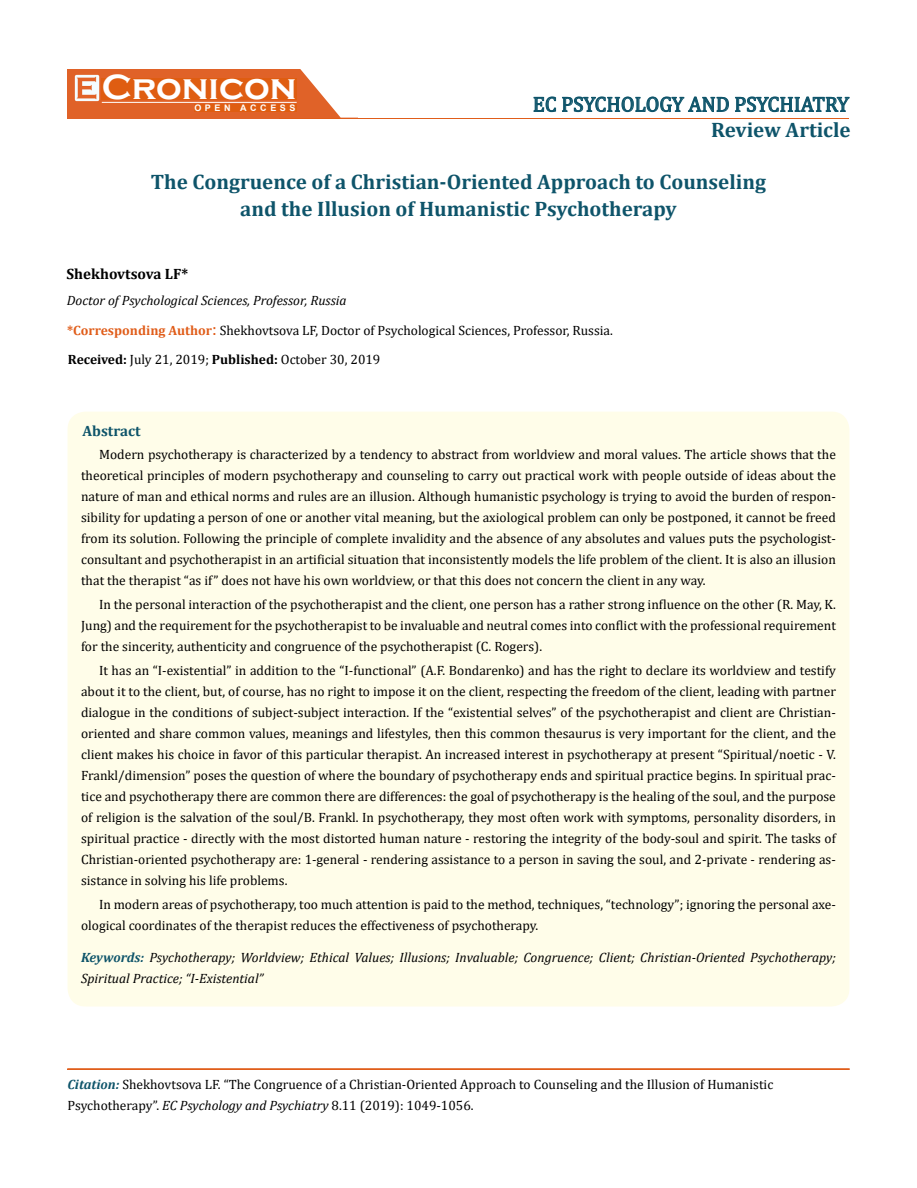
<style>
.page{position:relative;width:917px;height:1188px;background:#fff}
.page>*{position:absolute;margin:0;border:0;box-sizing:border-box;transform-origin:0 0}
.t1{font:700 36px "Copperplate Gothic";color:#fff}
.t2{font:700 21px/27px "Cambria";color:#0e546a;text-align:center}
.t3{font:21px "Cambria";color:#0e546a}
.t4{font:700 15px "Cambria";color:#000}
.t5{font:700 15px "Cambria";color:#0e546a}
.t6{font:13.5px/21px "Cambria";color:#000}
.t7{font:italic 13.5px/21px "Cambria";color:#000}
.t8{font:700 9px "Arial";letter-spacing:.4em;color:#fff}
.s1{font-weight:700;color:#e05d1a}
.s2{font-size:18px;color:#e05d1a}
.s3{font-weight:700}
.s4{font-weight:700;color:#0e546a}
.s5{font-weight:700;font-style:italic;color:#0e546a}
.s6{font-style:italic}
</style>
<div class="page">
<div style="left:67px;top:70px;width:290px;height:49px;background:#e06228"></div>
<svg style="left:300px;top:69px;width:58px;height:49px"></svg>
<img style="left:75px;top:75px;width:24px;height:26px">
<div style="left:102px;top:79px;width:195px;height:21px;background:#df5d11"></div>
<div style="left:194px;top:105px;width:103px;height:7px;background:#df5d11"></div>
<svg style="left:533px;top:97px;width:23px;height:15px"></svg>
<svg style="left:562px;top:97px;width:287px;height:15px"></svg>
<hr style="left:102px;top:102px;width:194px;height:1px;background:#fff">
<hr style="left:279px;top:118px;width:569px;height:1px;background:#e05d1a">
<div style="left:67px;top:1069px;width:782px;height:1px;border:1px solid #e05d1a"></div>
<div style="left:68px;top:412px;width:781px;height:595px;background:#fffde9;border-radius:18px"></div>
<h1 class="t1" style="left:102px;top:68px;width:196px">Cronicon</h1>
<p class="t8" style="left:194px;top:102px;width:103px">OPEN ACCESS</p>
<h2 class="t3" style="left:532px;top:92px;width:318px">EC PSYCHOLOGY AND PSYCHIATRY</h2>
<h2 class="t2" style="left:711px;top:116px;width:141px">Review Article</h2>
<h2 class="t2" style="left:151px;top:168px;width:616px">The Congruence of a Christian-Oriented Approach to Counseling and the Illusion of Humanistic Psychotherapy</h2>
<p class="t4" style="left:67px;top:263px;width:123px">Shekhovtsova LF*</p>
<p class="t7" style="left:67px;top:289px;width:281px">Doctor of Psychological Sciences, Professor, Russia</p>
<p class="t6" style="left:67px;top:316px;width:547px;line-height:29px"><span class="s1">*Corresponding Author</span><span class="s2">:</span> Shekhovtsova LF, Doctor of Psychological Sciences, Professor, Russia.<br><span class="s3">Received:</span> July 21, 2019; <span class="s3">Published:</span> October 30, 2019</p>
<p class="t5" style="left:83px;top:420px;width:60px">Abstract</p>
<p class="t6" style="left:81px;top:444px;width:756px;text-align:justify;text-indent:18px">Modern psychotherapy is characterized by a tendency to abstract from worldview and moral values. The article shows that the theoretical principles of modern psychotherapy and counseling to carry out practical work with people outside of ideas about the nature of man and ethical norms and rules are an illusion. Although humanistic psychology is trying to avoid the burden of respon&shy;sibility for updating a person of one or another vital meaning, but the axiological problem can only be postponed, it cannot be freed from its solution. Following the principle of complete invalidity and the absence of any absolutes and values puts the psychologist&shy;consultant and psychotherapist in an artificial situation that inconsistently models the life problem of the client. It is also an illusion that the therapist “as if” does not have his own worldview, or that this does not concern the client in any way.</p>
<p class="t6" style="left:81px;top:594px;width:756px;text-align:justify;text-indent:18px">In the personal interaction of the psychotherapist and the client, one person has a rather strong influence on the other (R. May, K.<br>Jung) and the requirement for the psychotherapist to be invaluable and neutral comes into conflict with the professional requirement for the sincerity, authenticity and congruence of the psychotherapist (C. Rogers).</p>
<p class="t6" style="left:81px;top:660px;width:756px;text-align:justify;text-indent:18px">It has an “I-existential” in addition to the “I-functional” (A.F. Bondarenko) and has the right to declare its worldview and testify about it to the client, but, of course, has no right to impose it on the client, respecting the freedom of the client, leading with partner dialogue in the conditions of subject-subject interaction. If the “existential selves” of the psychotherapist and client are Christian&shy;oriented and share common values, meanings and lifestyles, then this common thesaurus is very important for the client, and the client makes his choice in favor of this particular therapist. An increased interest in psychotherapy at present “Spiritual/noetic - V.<br>Frankl/dimension” poses the question of where the boundary of psychotherapy ends and spiritual practice begins. In spiritual prac&shy;tice and psychotherapy there are common there are differences: the goal of psychotherapy is the healing of the soul, and the purpose of religion is the salvation of the soul/B. Frankl. In psychotherapy, they most often work with symptoms, personality disorders, in spiritual practice - directly with the most distorted human nature - restoring the integrity of the body-soul and spirit. The tasks of Christian-oriented psychotherapy are: 1-general - rendering assistance to a person in saving the soul, and 2-private - rendering as&shy;sistance in solving his life problems.</p>
<p class="t6" style="left:81px;top:894px;width:756px;text-indent:18px">In modern areas of psychotherapy, too much attention is paid to the method, techniques, “technology”; ignoring the personal axe&shy;ological coordinates of the therapist reduces the effectiveness of psychotherapy.</p>
<p class="t7" style="left:81px;top:947px;width:756px"><span class="s4">Keywords:</span> Psychotherapy; Worldview; Ethical Values; Illusions; Invaluable; Congruence; Client; Christian-Oriented Psychotherapy;<br>Spiritual Practice; “I-Existential”</p>
<p class="t6" style="left:67px;top:1073px;width:707px"><span class="s5">Citation:</span> Shekhovtsova LF. “The Congruence of a Christian-Oriented Approach to Counseling and the Illusion of Humanistic<br>Psychotherapy”. <span class="s6">EC Psychology and Psychiatry</span> 8.11 (2019): 1049-1056.</p>
</div>
